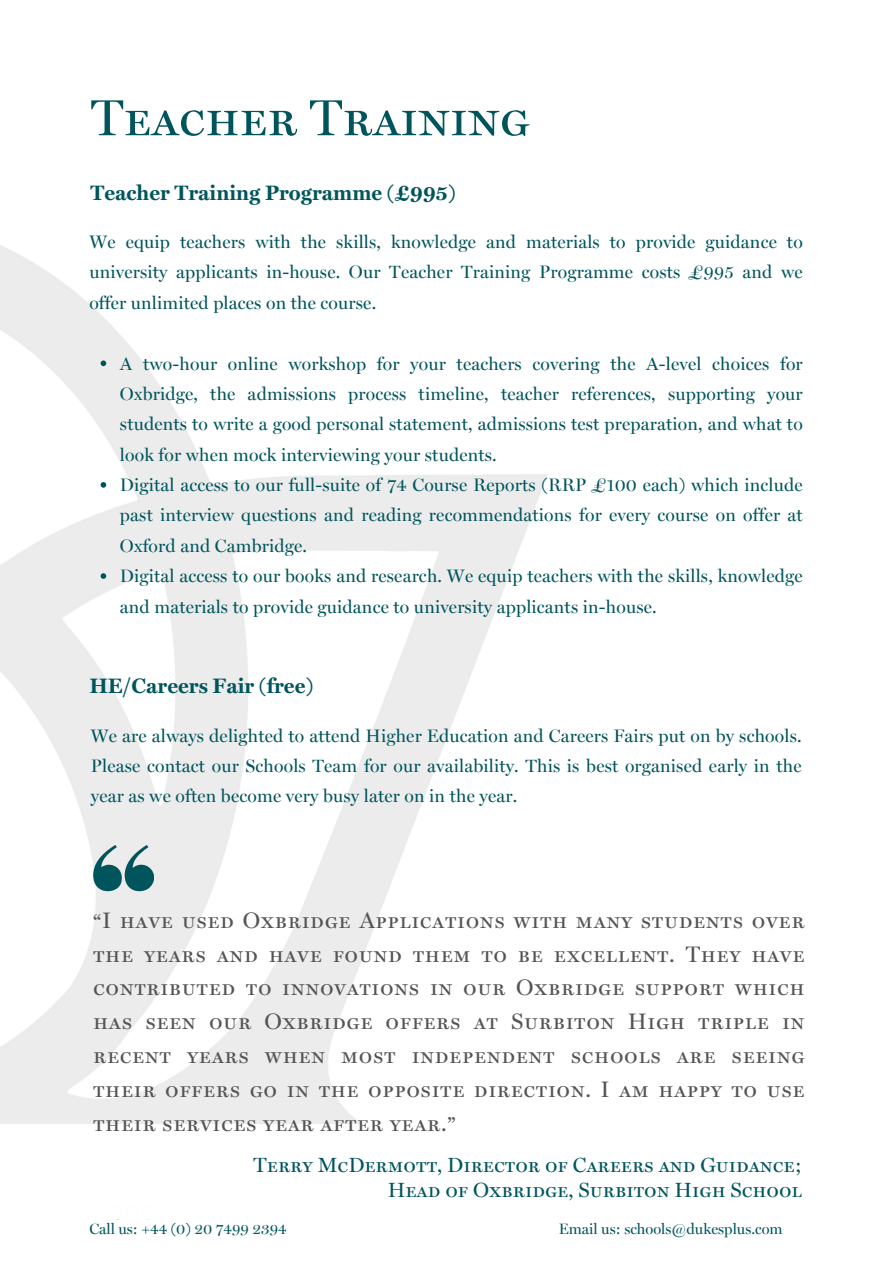
<style>
.page{position:relative;width:893px;height:1264px;background:#fff}
.page>*{position:absolute;margin:0;border:0;box-sizing:border-box;transform-origin:0 0}
.t1{font:51px "Miller Display Roman SC";color:#00555d}
.t2{font:22.5px/33.8px "Miller Display Roman SC";letter-spacing:.025em;color:#545454;text-align:justify}
.t3{font:700 21px "Miller Text";color:#00555d}
.t4{font:20.7px/24.8px "Miller Display Roman SC";color:#00555d;text-align:right}
.t5{font:18px/30.3px "Miller Display Roman";letter-spacing:.01em;color:#00555d;text-align:justify}
.t6{font:15px "Miller Display Roman";color:#00555d}
</style>
<div class="page">
<img style="left:0;top:245px;width:547px;height:878px">
<svg style="left:101px;top:360px;width:5px;height:6px"></svg>
<svg style="left:101px;top:482px;width:5px;height:5px"></svg>
<svg style="left:101px;top:573px;width:5px;height:6px"></svg>
<svg style="left:93px;top:844px;width:61px;height:47px;background:#749fa3"></svg>
<h3 class="t1" style="left:91px;top:87px;width:440px">Teacher Training</h3>
<p class="t3" style="left:90px;top:180px;width:367px">Teacher Training Programme (£995)</p>
<p class="t5" style="left:89px;top:226px;width:714px">We equip teachers with the skills, knowledge and materials to provide guidance to university applicants in-house. Our Teacher Training Programme costs £995 and we offer unlimited places on the course.</p>
<p class="t5" style="left:120px;top:348px;width:684px">A two-hour online workshop for your teachers covering the A-level choices for Oxbridge, the admissions process timeline, teacher references, supporting your students to write a good personal statement, admissions test preparation, and what to look for when mock interviewing your students.</p>
<p class="t5" style="left:120px;top:469px;width:684px">Digital access to our full-suite of 74 Course Reports (RRP £100 each) which include past interview questions and reading recommendations for every course on offer at Oxford and Cambridge.</p>
<p class="t5" style="left:120px;top:561px;width:684px">Digital access to our books and research. We equip teachers with the skills, knowledge and materials to provide guidance to university applicants in-house.</p>
<h2 class="t3" style="left:89px;top:673px;width:226px">HE/Careers Fair (free)</h2>
<h3 class="t5" style="left:91px;top:720px;width:712px">We are always delighted to attend Higher Education and Careers Fairs put on by schools.<br>Please contact our Schools Team for our availability. This is best organised early in the year as we often become very busy later on in the year.</h3>
<p class="t2" style="left:93px;top:903px;width:713px">“I have used Oxbridge Applications with many students over the years and have found them to be excellent. They have contributed to innovations in our Oxbridge support which has seen our Oxbridge offers at Surbiton High triple in recent years when most independent schools are seeing their offers go in the opposite direction. I am happy to use their services year after year.”</p>
<p class="t4" style="left:253px;top:1152px;width:550px">Terry McDermott, Director of Careers and Guidance;<br>Head of Oxbridge, Surbiton High School</p>
<h2 class="t6" style="left:89px;top:1219px;width:199px">Call us: +44 (0) 20 7499 2394</h2>
<h2 class="t6" style="left:558px;top:1219px;width:225px">Email us: schools@dukesplus.com</h2>
</div>
